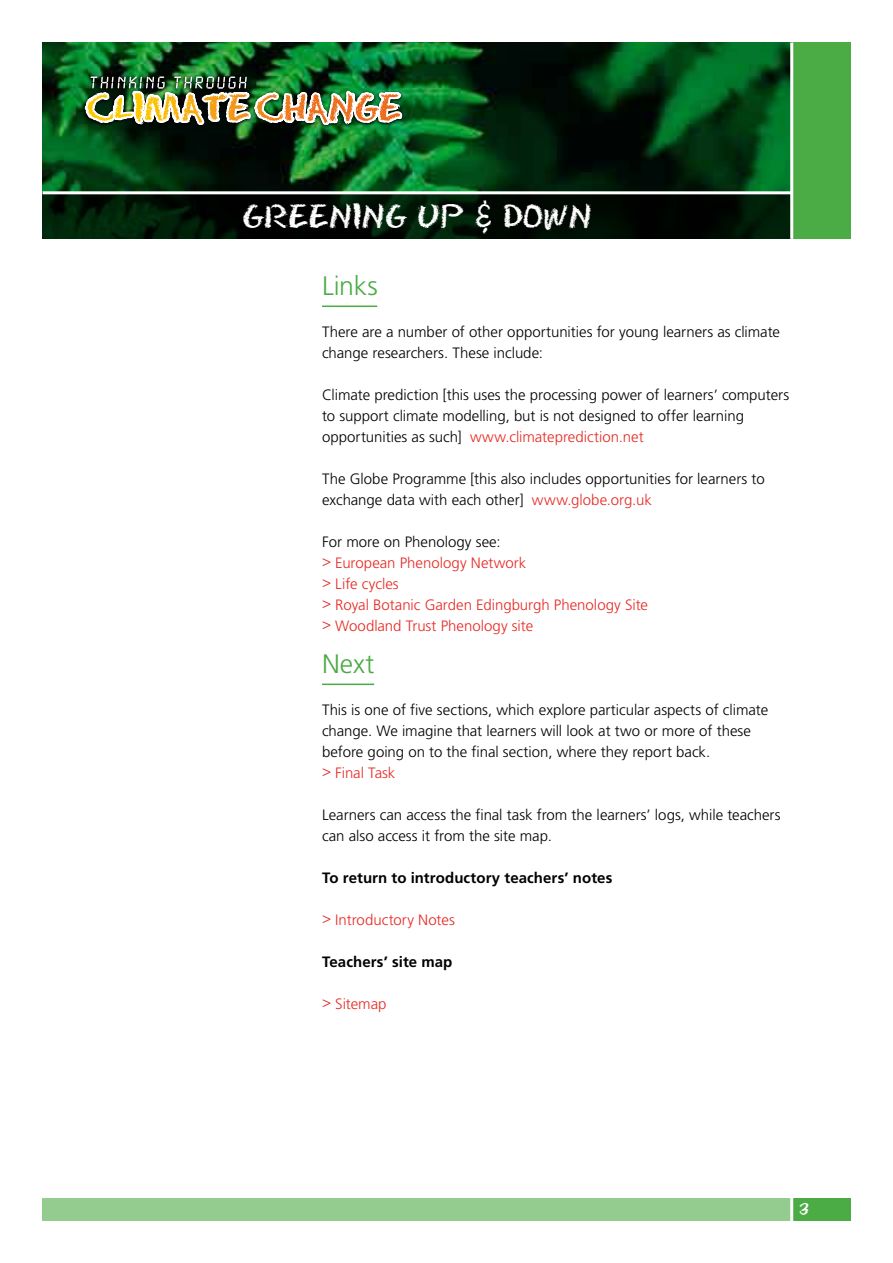
<style>
.page{position:relative;width:893px;height:1263px;background:#fff}
.page>*{position:absolute;margin:0;border:0;box-sizing:border-box;transform-origin:0 0}
.t1{font:30px "Eraser";color:#fff}
.t2{font:300 26.7px "Frutiger";letter-spacing:-.005em;color:#4bab44}
.t3{font:300 15px/21px "Frutiger";color:#000}
.t4{font:300 15px/21px "Frutiger";color:#e72a23}
.t5{font:700 15px "Frutiger";letter-spacing:.005em;color:#000}
.s1{color:#e72a23}
</style>
<div class="page">
<img style="left:43px;top:43px;width:747px;height:148px">
<svg style="left:43px;top:194px;width:747px;height:45px;background:#021105"></svg>
<div style="left:792px;top:43px;width:58px;height:196px;background:#4bab44"></div>
<div style="left:792px;top:1198px;width:58px;height:22px;background:#4bab44"></div>
<div style="left:43px;top:1198px;width:749px;height:22px;background:#93cc8e"></div>
<hr style="left:790px;top:1196px;width:3px;height:26px;background:#fff">
<hr style="left:790px;top:43px;width:3px;height:196px;background:#fff">
<img style="left:79px;top:72px;width:327px;height:59px">
<hr style="left:322px;top:305px;width:55px;height:2px;background:#4bab44">
<hr style="left:322px;top:683px;width:52px;height:2px;background:#4bab44">
<h1 class="t1" style="left:242px;top:199px;width:351px">GREENING UP &amp; DOWN</h1>
<h2 class="t2" style="left:322px;top:270px;width:57px">Links</h2>
<p class="t3" style="left:322px;top:321px;width:459px">There are a number of other opportunities for young learners as climate change researchers. These include:</p>
<p class="t3" style="left:322px;top:384px;width:469px">Climate prediction [this uses the processing power of learners’ computers to support climate modelling, but is not designed to offer learning opportunities as such] <span class="s1">www.climateprediction.net</span></p>
<p class="t3" style="left:322px;top:468px;width:444px">The Globe Programme [this also includes opportunities for learners to exchange data with each other] <span class="s1">www.globe.org.uk</span></p>
<p class="t3" style="left:322px;top:531px;width:180px">For more on Phenology see:</p>
<p class="t4" style="left:322px;top:552px;width:328px">&gt; European Phenology Network<br>&gt; Life cycles<br>&gt; Royal Botanic Garden Edingburgh Phenology Site &gt; Woodland Trust Phenology site</p>
<h2 class="t2" style="left:322px;top:648px;width:54px">Next</h2>
<p class="t3" style="left:322px;top:699px;width:448px">This is one of five sections, which explore particular aspects of climate change. We imagine that learners will look at two or more of these before going on to the final section, where they report back.</p>
<p class="t4" style="left:322px;top:762px;width:75px">&gt; Final Task</p>
<p class="t3" style="left:322px;top:804px;width:460px">Learners can access the final task from the learners’ logs, while teachers can also access it from the site map.</p>
<p class="t5" style="left:322px;top:868px;width:292px">To return to introductory teachers’ notes</p>
<p class="t4" style="left:322px;top:909px;width:134px">&gt; Introductory Notes</p>
<p class="t5" style="left:322px;top:952px;width:132px">Teachers’ site map</p>
<p class="t4" style="left:322px;top:993px;width:66px">&gt; Sitemap</p>
</div>
